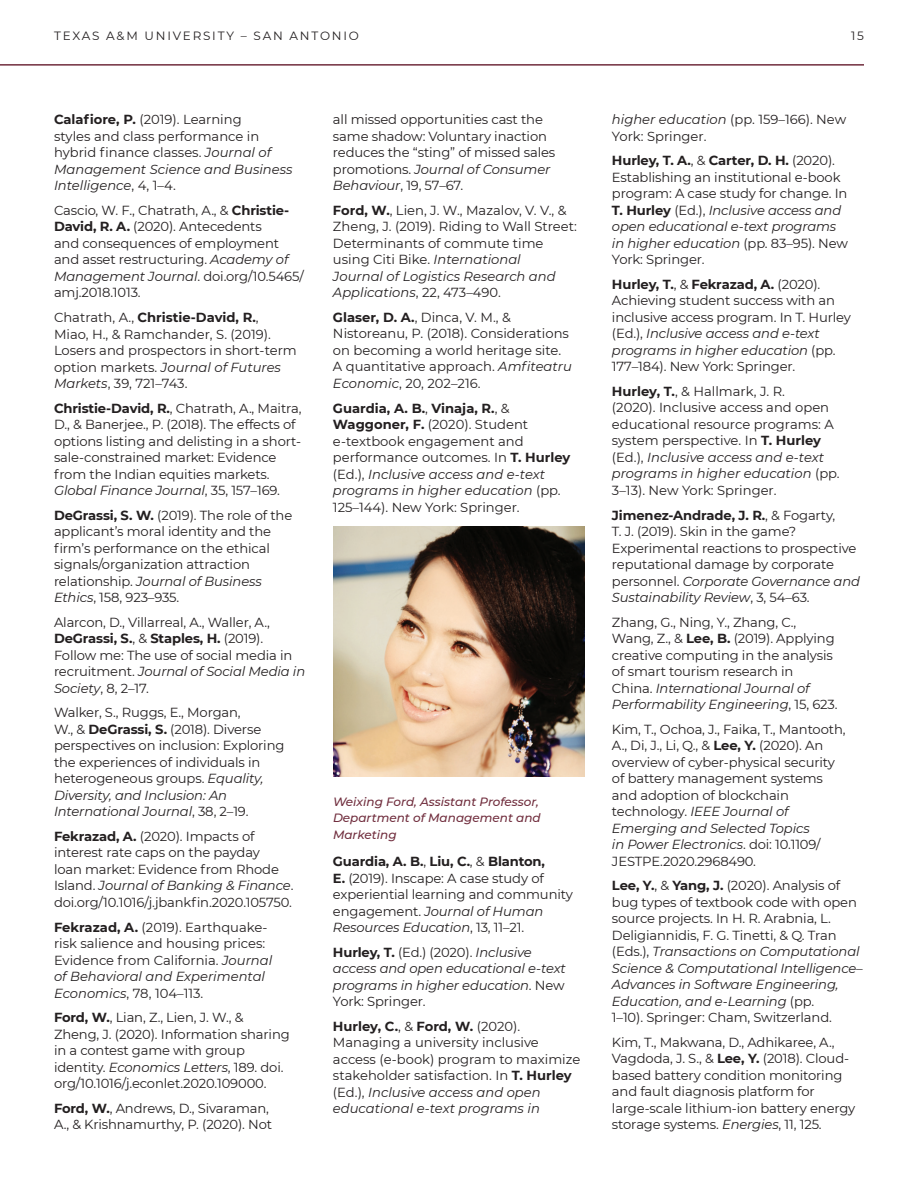
<style>
.page{position:relative;width:918px;height:1188px;background:#fff}
.page>*{position:absolute;margin:0;border:0;box-sizing:border-box;transform-origin:0 0}
.t1{font:13.2px/16.5px "Montserrat";letter-spacing:-.01em;color:#231f20}
.t2{font:italic 13.2px/16.5px "Montserrat";letter-spacing:-.01em;color:#231f20}
.t3{font:italic 500 12px/16.5px "Montserrat";color:#702d3d}
.t4{font:12px "Montserrat";letter-spacing:.15em;color:#231f20}
.s1{font-weight:700}
.s2{font-style:italic}
.s3{font-weight:700;font-style:normal}
.s4{font-style:normal}
</style>
<div class="page">
<hr style="left:0;top:64px;width:864px;height:2px;background:#702d3d">
<img style="left:333px;top:526px;width:252px;height:251px">
<p class="t4" style="left:54px;top:28px;width:307px">TEXAS A&amp;M UNIVERSITY – SAN ANTONIO</p>
<p class="t4" style="left:851px;top:28px;width:14px">15</p>
<p class="t1" style="left:54px;top:111px;width:240px"><span class="s1">Calafiore, P.</span> (2019). Learning<br>styles and class performance in hybrid finance classes. <span class="s2">Journal of<br>Management Science and Business<br>Intelligence</span>, 4, 1–4.</p>
<p class="t1" style="left:54px;top:202px;width:251px">Cascio, W. F., Chatrath, A., &amp; <span class="s1">Christie-David, R. A.</span> (2020). Antecedents<br>and consequences of employment and asset restructuring. <span class="s2">Academy of Management Journal</span>. doi.org/10.5465/ amj.2018.1013.</p>
<p class="t1" style="left:54px;top:309px;width:244px">Chatrath, A., <span class="s1">Christie-David, R.</span>,<br>Miao, H., &amp; Ramchander, S. (2019).<br>Losers and prospectors in short-term option markets. <span class="s2">Journal of Futures Markets</span>, 39, 721–743.</p>
<p class="t1" style="left:54px;top:399px;width:249px"><span class="s1">Christie-David, R.</span>, Chatrath, A., Maitra, D., &amp; Banerjee., P. (2018). The effects of options listing and delisting in a short&shy;sale-constrained market: Evidence from the Indian equities markets.<br><span class="s2">Global Finance Journal</span>, 35, 157–169.</p>
<p class="t1" style="left:54px;top:506px;width:240px"><span class="s1">DeGrassi, S. W.</span> (2019). The role of the applicant’s moral identity and the firm’s performance on the ethical signals/organization attraction relationship. <span class="s2">Journal of Business Ethics</span>, 158, 923–935.</p>
<p class="t1" style="left:54px;top:613px;width:253px">Alarcon, D., Villarreal, A., Waller, A., <span class="s1">DeGrassi, S.</span>, &amp; <span class="s1">Staples, H.</span> (2019).<br>Follow me: The use of social media in recruitment. <span class="s2">Journal of Social Media in Society</span>, 8, 2–17.</p>
<p class="t1" style="left:54px;top:704px;width:232px">Walker, S., Ruggs, E., Morgan,<br>W., &amp; <span class="s1">DeGrassi, S.</span> (2018). Diverse perspectives on inclusion: Exploring the experiences of individuals in heterogeneous groups. <span class="s2">Equality, Diversity, and Inclusion: An International Journal</span>, 38, 2–19.</p>
<p class="t1" style="left:54px;top:828px;width:241px"><span class="s1">Fekrazad, A.</span> (2020). Impacts of interest rate caps on the payday<br>loan market: Evidence from Rhode Island. <span class="s2">Journal of Banking &amp; Finance</span>. doi.org/10.1016/j.jbankfin.2020.105750.</p>
<p class="t1" style="left:54px;top:918px;width:220px"><span class="s1">Fekrazad, A.</span> (2019). Earthquake&shy;risk salience and housing prices:<br>Evidence from California. <span class="s2">Journal of Behavioral and Experimental<br>Economics</span>, 78, 104–113.</p>
<p class="t1" style="left:54px;top:1009px;width:237px"><span class="s1">Ford, W.</span>, Lian, Z., Lien, J. W., &amp; Zheng, J. (2020). Information sharing in a contest game with group identity. <span class="s2">Economics Letters</span>, 189. doi. org/10.1016/j.econlet.2020.109000.</p>
<p class="t1" style="left:54px;top:1099px;width:220px"><span class="s1">Ford, W.</span>, Andrews, D., Sivaraman,<br>A., &amp; Krishnamurthy, P. (2020). Not</p>
<p class="t1" style="left:333px;top:111px;width:224px">all missed opportunities cast the same shadow: Voluntary inaction reduces the “sting” of missed sales promotions. <span class="s2">Journal of Consumer<br>Behaviour</span>, 19, 57–67.</p>
<p class="t1" style="left:333px;top:201px;width:245px"><span class="s1">Ford, W.</span>, Lien, J. W., Mazalov, V. V., &amp; Zheng, J. (2019). Riding to Wall Street:<br>Determinants of commute time using Citi Bike. <span class="s2">International<br>Journal of Logistics Research and Applications</span>, 22, 473–490.</p>
<p class="t1" style="left:333px;top:309px;width:240px"><span class="s1">Glaser, D. A.</span>, Dinca, V. M., &amp;<br>Nistoreanu, P. (2018). Considerations on becoming a world heritage site.<br>A quantitative approach. <span class="s2">Amfiteatru<br>Economic</span>, 20, 202–216.</p>
<p class="t1" style="left:333px;top:399px;width:239px"><span class="s1">Guardia, A. B.</span>, <span class="s1">Vinaja, R.</span>, &amp;<br><span class="s1">Waggoner, F.</span> (2020). Student e-textbook engagement and performance outcomes. In <span class="s1">T. Hurley </span>(Ed.), <span class="s2">Inclusive access and e-text programs in higher education</span> (pp.<br>125–144). New York: Springer.</p>
<p class="t3" style="left:333px;top:793px;width:209px">Weixing Ford, Assistant Professor,<br>Department of Management and<br>Marketing</p>
<p class="t1" style="left:333px;top:853px;width:242px"><span class="s1">Guardia, A. B.</span>, <span class="s1">Liu, C.</span>, &amp; <span class="s1">Blanton,<br>E.</span> (2019). Inscape: A case study of experiential learning and community engagement. <span class="s2">Journal of Human Resources Education</span>, 13, 11–21.</p>
<p class="t2" style="left:333px;top:943px;width:234px"><span class="s3">Hurley, T.</span> <span class="s4">(Ed.) (2020).</span> Inclusive access and open educational e-text programs in higher education<span class="s4">. New<br>York: Springer.</span></p>
<p class="t1" style="left:333px;top:1017px;width:249px"><span class="s1">Hurley, C.</span>, &amp; <span class="s1">Ford, W.</span> (2020).<br>Managing a university inclusive access (e-book) program to maximize stakeholder satisfaction. In <span class="s1">T. Hurley </span>(Ed.), <span class="s2">Inclusive access and open educational e-text programs in</span></p>
<p class="t1" style="left:612px;top:111px;width:236px"><span class="s2">higher education</span> (pp. 159–166). New<br>York: Springer.</p>
<p class="t1" style="left:612px;top:152px;width:237px"><span class="s1">Hurley, T. A.</span>, &amp; <span class="s1">Carter, D. H.</span> (2020).<br>Establishing an institutional e-book program: A case study for change. In <span class="s1">T. Hurley</span> (Ed.), <span class="s2">Inclusive access and open educational e-text programs in higher education</span> (pp. 83–95). New York: Springer.</p>
<p class="t1" style="left:612px;top:275px;width:240px"><span class="s1">Hurley, T.</span>, &amp; <span class="s1">Fekrazad, A.</span> (2020).<br>Achieving student success with an inclusive access program. In T. Hurley (Ed.), <span class="s2">Inclusive access and e-text programs in higher education</span> (pp.<br>177–184). New York: Springer.</p>
<p class="t1" style="left:612px;top:383px;width:229px"><span class="s1">Hurley, T.</span>, &amp; Hallmark, J. R.<br>(2020). Inclusive access and open educational resource programs: A system perspective. In <span class="s1">T. Hurley </span>(Ed.), <span class="s2">Inclusive access and e-text programs in higher education</span> (pp.<br>3–13). New York: Springer.</p>
<p class="t1" style="left:612px;top:506px;width:250px"><span class="s1">Jimenez-Andrade, J. R.</span>, &amp; Fogarty,<br>T. J. (2019). Skin in the game?<br>Experimental reactions to prospective reputational damage by corporate personnel. <span class="s2">Corporate Governance and Sustainability Review</span>, 3, 54–63.</p>
<p class="t1" style="left:612px;top:613px;width:227px">Zhang, G., Ning, Y., Zhang, C., Wang, Z., &amp; <span class="s1">Lee, B.</span> (2019). Applying creative computing in the analysis of smart tourism research in<br>China. <span class="s2">International Journal of Performability Engineering</span>, 15, 623.</p>
<p class="t1" style="left:612px;top:720px;width:235px">Kim, T., Ochoa, J., Faika, T., Mantooth,<br>A., Di, J., Li, Q., &amp; <span class="s1">Lee, Y.</span> (2020). An overview of cyber-physical security of battery management systems and adoption of blockchain technology. <span class="s2">IEEE Journal of<br>Emerging and Selected Topics<br>in Power Electronics</span>. doi: 10.1109/<br>JESTPE.2020.2968490.</p>
<p class="t1" style="left:612px;top:877px;width:252px"><span class="s1">Lee, Y.</span>, &amp; <span class="s1">Yang, J.</span> (2020). Analysis of bug types of textbook code with open source projects. In H. R. Arabnia, L.<br>Deligiannidis, F. G. Tinetti, &amp; Q. Tran (Eds.), <span class="s2">Transactions on Computational Science &amp; Computational Intelligence– Advances in Software Engineering, Education, and e-Learning</span> (pp.<br>1–10). Springer: Cham, Switzerland.</p>
<p class="t1" style="left:612px;top:1033px;width:245px">Kim, T., Makwana, D., Adhikaree, A., Vagdoda, J. S., &amp; <span class="s1">Lee, Y.</span> (2018). Cloud&shy;based battery condition monitoring and fault diagnosis platform for large-scale lithium-ion battery energy storage systems. <span class="s2">Energies</span>, 11, 125.</p>
</div>
